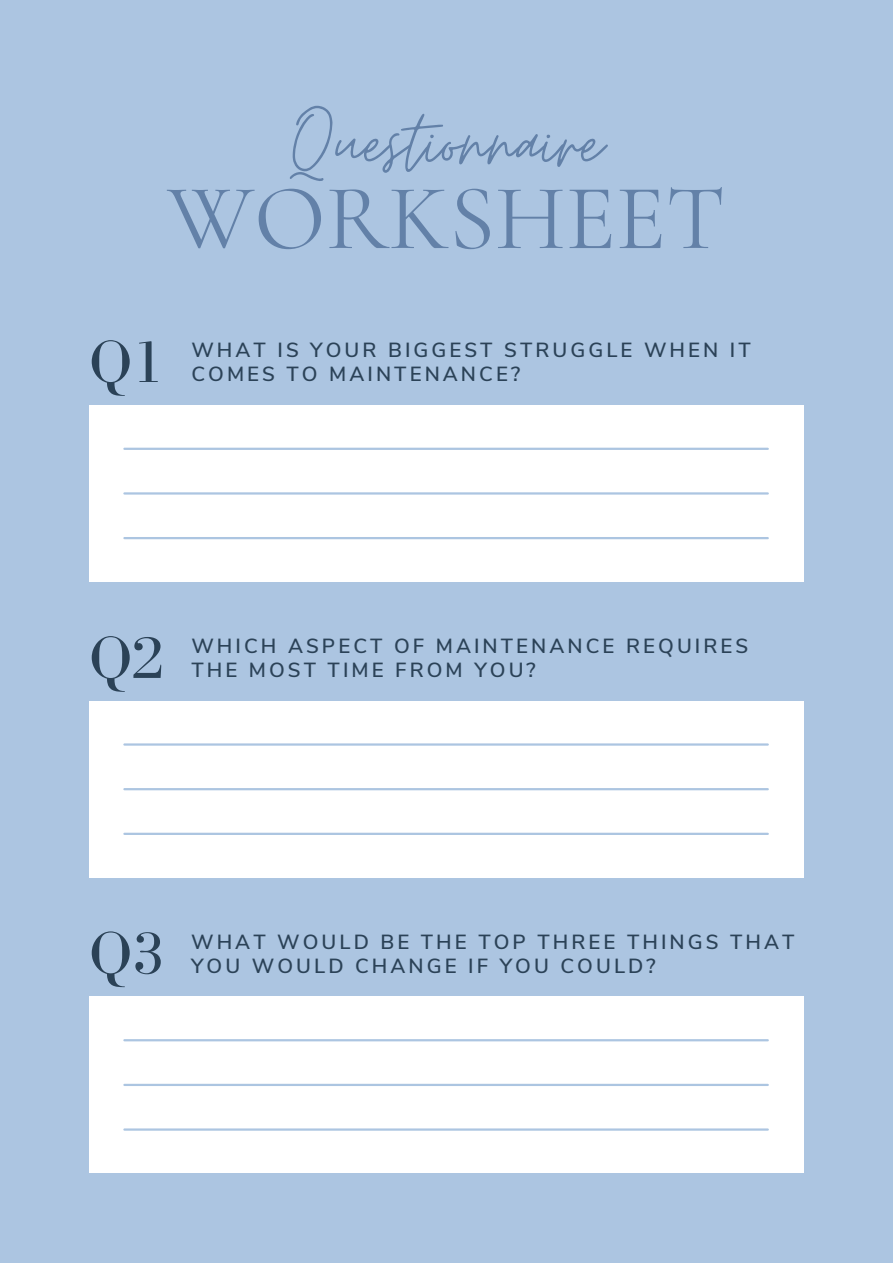
<style>
.page{position:relative;width:893px;height:1264px;background:#fff}
.page>*{position:absolute;margin:0;border:0;box-sizing:border-box;transform-origin:0 0}
.t1{font:93.3px "Moon Time";color:#6381a8}
.t2{font:93.3px "Cormorant Garamond";color:#6381a8}
.t3{font:61.2px "Bodoni FLF";color:#2b4257}
.t4{font:600 20.4px/24px "Nunito Sans";letter-spacing:.15em;color:#2b4257}
</style>
<div class="page">
<div style="left:0;top:0;width:892px;height:1262px;background:#acc5e1"></div>
<div style="left:89px;top:405px;width:714px;height:177px;background:#fff"></div>
<div style="left:89px;top:701px;width:714px;height:176px;background:#fff"></div>
<div style="left:89px;top:996px;width:714px;height:177px;background:#fff"></div>
<hr style="left:124px;top:447px;width:643px;height:3px;background:#acc5e1">
<hr style="left:124px;top:537px;width:643px;height:2px;background:#acc5e1">
<hr style="left:124px;top:492px;width:643px;height:2px;background:#acc5e1">
<hr style="left:124px;top:743px;width:643px;height:2px;background:#acc5e1">
<hr style="left:124px;top:832px;width:643px;height:3px;background:#acc5e1">
<hr style="left:124px;top:788px;width:643px;height:2px;background:#acc5e1">
<hr style="left:124px;top:1039px;width:643px;height:2px;background:#acc5e1">
<hr style="left:124px;top:1128px;width:643px;height:2px;background:#acc5e1">
<hr style="left:124px;top:1083px;width:643px;height:3px;background:#acc5e1">
<p class="t1" style="left:290px;top:86px;width:315px">Questionnaire</p>
<p class="t2" style="left:167px;top:162px;width:559px">WORKSHEET</p>
<p class="t3" style="left:89px;top:328px;width:76px">Q1</p>
<p class="t4" style="left:191px;top:339px;width:561px">WHAT IS YOUR BIGGEST STRUGGLE WHEN IT<br>COMES TO MAINTENANCE?</p>
<p class="t3" style="left:89px;top:624px;width:76px">Q2</p>
<p class="t4" style="left:191px;top:634px;width:558px">WHICH ASPECT OF MAINTENANCE REQUIRES<br>THE MOST TIME FROM YOU?</p>
<p class="t3" style="left:89px;top:919px;width:76px">Q3</p>
<p class="t4" style="left:191px;top:930px;width:604px">WHAT WOULD BE THE TOP THREE THINGS THAT<br>YOU WOULD CHANGE IF YOU COULD?</p>
</div>
